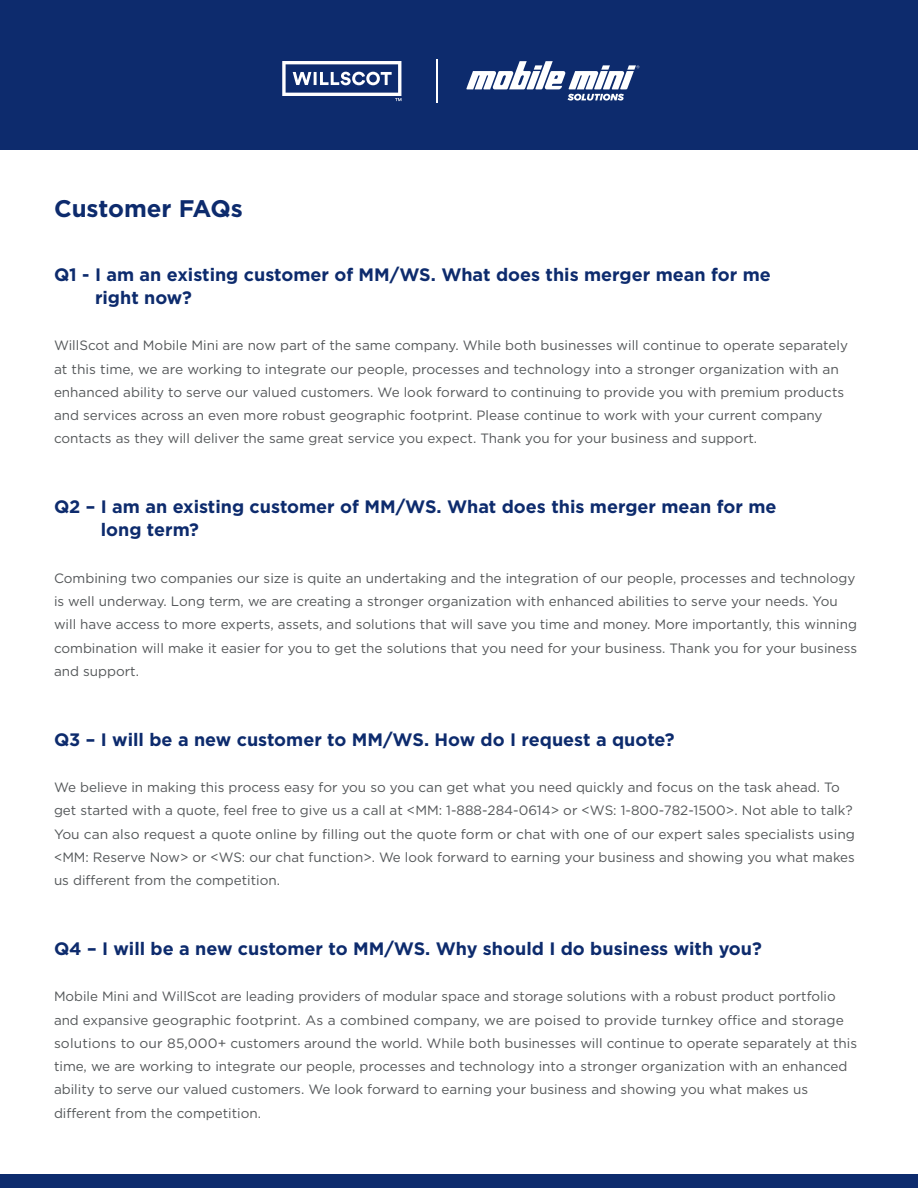
<style>
.page{position:relative;width:918px;height:1188px;background:#fff}
.page>*{position:absolute;margin:0;border:0;box-sizing:border-box;transform-origin:0 0}
.t1{font:700 24px "Gotham";color:#0d2b6d}
.t2{font:700 18px/23.2px "Gotham";color:#0d2b6d}
.t3{font:13.5px/23.2px "Gotham";color:#545759}
</style>
<div class="page">
<div style="left:0;top:0;width:918px;height:149px;background:#0d2b6d"></div>
<svg style="left:466px;top:61px;width:173px;height:40px"></svg>
<svg style="left:282px;top:61px;width:119px;height:40px"></svg>
<hr style="left:437px;top:59px;width:1px;height:44px;background:#fff">
<div style="left:0;top:1174px;width:918px;height:14px;background:#0d2b6d"></div>
<p class="t1" style="left:54px;top:192px;width:190px">Customer FAQs</p>
<p class="t2" style="left:95px;top:263px;width:677px;text-indent:-41px">Q1 - I am an existing customer of MM/WS. What does this merger mean for me right now?</p>
<p class="t3" style="left:54px;top:334px;width:796px">WillScot and Mobile Mini are now part of the same company. While both businesses will continue to operate separately at this time, we are working to integrate our people, processes and technology into a stronger organization with an enhanced ability to serve our valued customers. We look forward to continuing to provide you with premium products and services across an even more robust geographic footprint. Please continue to work with your current company contacts as they will deliver the same great service you expect. Thank you for your business and support.</p>
<p class="t2" style="left:101px;top:495px;width:677px;text-indent:-47px">Q2 – I am an existing customer of MM/WS. What does this merger mean for me long term?</p>
<p class="t3" style="left:54px;top:566px;width:805px">Combining two companies our size is quite an undertaking and the integration of our people, processes and technology is well underway. Long term, we are creating a stronger organization with enhanced abilities to serve your needs. You will have access to more experts, assets, and solutions that will save you time and money. More importantly, this winning combination will make it easier for you to get the solutions that you need for your business. Thank you for your business and support.</p>
<p class="t2" style="left:54px;top:728px;width:622px">Q3 – I will be a new customer to MM/WS. How do I request a quote?</p>
<p class="t3" style="left:54px;top:775px;width:803px">We believe in making this process easy for you so you can get what you need quickly and focus on the task ahead. To get started with a quote, feel free to give us a call at &lt;MM: 1-888-284-0614&gt; or &lt;WS: 1-800-782-1500&gt;. Not able to talk?<br>You can also request a quote online by filling out the quote form or chat with one of our expert sales specialists using &lt;MM: Reserve Now&gt; or &lt;WS: our chat function&gt;. We look forward to earning your business and showing you what makes us different from the competition.</p>
<p class="t2" style="left:54px;top:937px;width:709px">Q4 – I will be a new customer to MM/WS. Why should I do business with you?</p>
<p class="t3" style="left:54px;top:985px;width:805px">Mobile Mini and WillScot are leading providers of modular space and storage solutions with a robust product portfolio and expansive geographic footprint. As a combined company, we are poised to provide turnkey office and storage solutions to our 85,000+ customers around the world. While both businesses will continue to operate separately at this time, we are working to integrate our people, processes and technology into a stronger organization with an enhanced ability to serve our valued customers. We look forward to earning your business and showing you what makes us different from the competition.</p>
</div>
